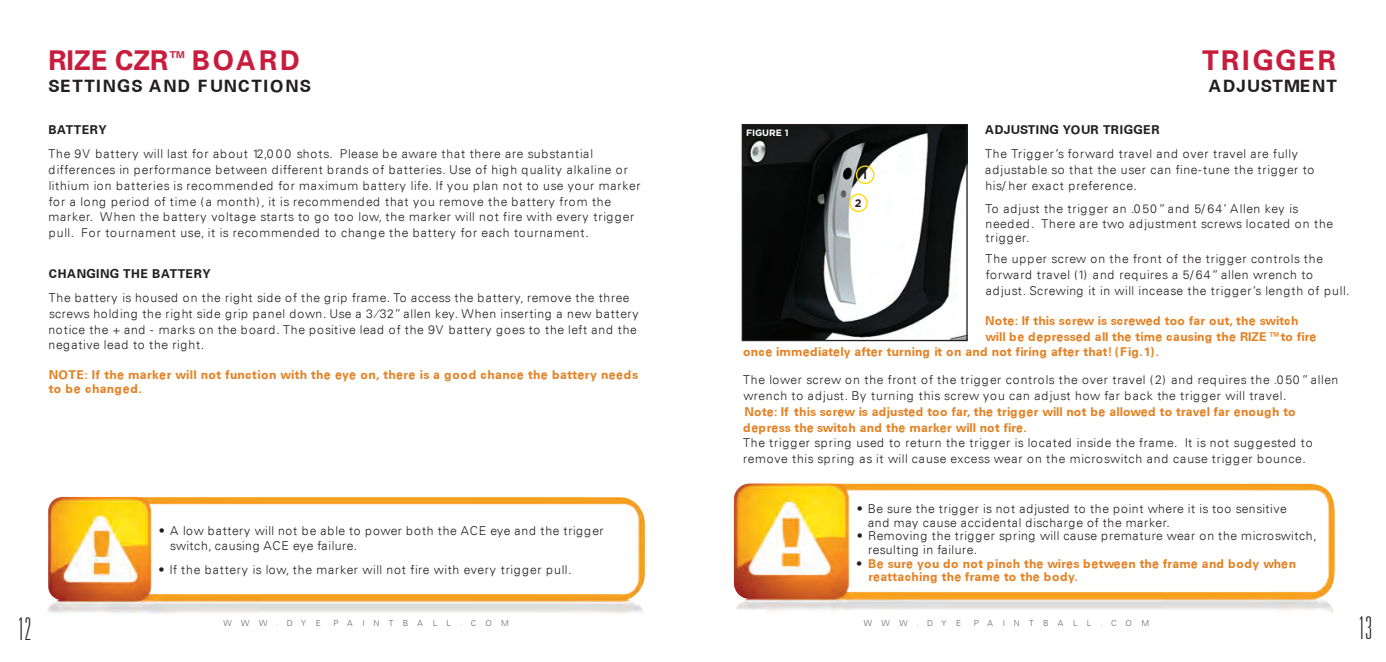
<style>
.page{position:relative;width:1386px;height:662px;background:#fff}
.page>*{position:absolute;margin:0;border:0;box-sizing:border-box;transform-origin:0 0}
.t1{font:100 ultra-condensed 31.5px "Univers LT";color:#231f20}
.t2{font:700 27.3px "Univers LT";color:#c81c3d}
.t3{font:700 27.3px "Univers LT";letter-spacing:.095em;color:#c81c3d}
.t4{font:700 17.15px "Univers CE";letter-spacing:.08em;color:#231f20}
.t5{font:700 17.15px "Univers CE";letter-spacing:.06em;color:#231f20}
.t6{font:300 12.25px/15.8px "Univers LT";letter-spacing:.06em;color:#231f20}
.t7{font:700 12.25px/14px "Univers CE";letter-spacing:.015em;color:#e38225}
.t8{font:700 12.25px "Univers CE";letter-spacing:.035em;color:#231f20}
.t9{font:700 10.85px "Gotham";color:#231f20}
.t10{font:700 9.1px "Gotham";color:#fff}
.t11{font:300 8.22px "Univers CE";letter-spacing:1.12em;color:#636366}
.s1{font-family:"Gotham";font-weight:400}
.s2{color:#231f20}
</style>
<div class="page">
<img style="left:47px;top:497px;width:598px;height:117px">
<img style="left:734px;top:483px;width:601px;height:129px">
<img style="left:744px;top:126px;width:222px;height:213px">
<div style="left:742px;top:124px;width:226px;height:217px;border:1px solid #231f20"></div>
<svg style="left:856px;top:165px;width:18px;height:19px"></svg>
<svg style="left:849px;top:193px;width:19px;height:19px"></svg>
<h2 class="t2" style="left:48px;top:45px;width:253px">RIZE CZR<sup>™</sup> BOARD</h2>
<h3 class="t4" style="left:48px;top:76px;width:264px">SETTINGS AND FUNCTIONS</h3>
<p class="t8" style="left:48px;top:122px;width:60px">BATTERY</p>
<p class="t6" style="left:48px;top:146px;width:594px">The 9V battery will last for about 12,000 shots. Please be aware that there are substantial differences in performance between different brands of batteries. Use of high quality alkaline or lithium ion batteries is recommended for maximum battery life. If you plan not to use your marker for a long period of time (a month), it is recommended that you remove the battery from the marker. When the battery voltage starts to go too low, the marker will not fire with every trigger pull. For tournament use, it is recommended to change the battery for each tournament.</p>
<p class="t8" style="left:49px;top:266px;width:163px">CHANGING THE BATTERY</p>
<p class="t6" style="left:48px;top:290px;width:592px">The battery is housed on the right side of the grip frame. To access the battery, remove the three screws holding the right side grip panel down. Use a 3<span class="s1">⁄</span>32” allen key. When inserting a new battery notice the + and - marks on the board. The positive lead of the 9V battery goes to the left and the negative lead to the right.</p>
<p class="t7" style="left:49px;top:368px;width:591px">NOTE: If the marker will not function with the eye on, there is a good chance the battery needs to be changed.</p>
<p class="t6" style="left:170px;top:523px;width:435px;line-height:14.7px;text-indent:-11px">• A low battery will not be able to power both the ACE eye and the trigger switch, causing ACE eye failure.</p>
<p class="t6" style="left:158px;top:562px;width:415px">• If the battery is low, the marker will not fire with every trigger pull.</p>
<h2 class="t3" style="left:1202px;top:45px;width:136px">TRIGGER</h2>
<h3 class="t5" style="left:1209px;top:76px;width:130px">ADJUSTMENT</h3>
<p class="t8" style="left:985px;top:122px;width:176px">ADJUSTING YOUR TRIGGER</p>
<p class="t6" style="left:985px;top:146px;width:331px">The Trigger’s forward travel and over travel are fully adjustable so that the user can fine-tune the trigger to his/ her exact preference.</p>
<p class="t6" style="left:985px;top:201px;width:349px;line-height:14.5px">To adjust the trigger an .050” and 5/ 64’ Allen key is needed. There are two adjustment screws located on the trigger.</p>
<p class="t6" style="left:986px;top:251px;width:366px">The upper screw on the front of the trigger controls the forward travel (1) and requires a 5/ 64” allen wrench to adjust. Screwing it in will incease the trigger’s length of pull.</p>
<p class="t7" style="left:985px;top:314px;width:315px">Note: If this screw is screwed too far out, the switch</p>
<p class="t7" style="left:985px;top:329px;width:332px">will be depressed all the time causing the RIZE ™ to fire</p>
<p class="t7" style="left:743px;top:345px;width:418px">once immediately after turning it on and not firing after that! (Fig. 1).</p>
<p class="t6" style="left:743px;top:372px;width:597px">The lower screw on the front of the trigger controls the over travel (2) and requires the .050” allen wrench to adjust. By turning this screw you can adjust how far back the trigger will travel.</p>
<p class="t7" style="left:743px;top:404px;width:554px;line-height:15.8px">Note: If this screw is adjusted too far, the trigger will not be allowed to travel far enough to depress the switch and the marker will not fire.</p>
<p class="t6" style="left:743px;top:435px;width:571px">The trigger spring used to return the trigger is located inside the frame. It is not suggested to remove this spring as it will cause excess wear on the microswitch and cause trigger bounce.</p>
<p class="t10" style="left:746px;top:126px;width:44px">FIGURE 1</p>
<p class="t9" style="left:863px;top:167px;width:6px">1</p>
<p class="t9" style="left:855px;top:195px;width:8px">2</p>
<p class="t6" style="left:868px;top:501px;width:420px;line-height:13.7px;text-indent:-11px">• Be sure the trigger is not adjusted to the point where it is too sensitive and may cause accidental discharge of the marker.</p>
<p class="t6" style="left:868px;top:529px;width:450px;line-height:13.7px;text-indent:-11px">• Removing the trigger spring will cause premature wear on the microswitch, resulting in failure.</p>
<p class="t7" style="left:868px;top:556px;width:429px;text-indent:-11px"><span class="s2">•</span> Be sure you do not pinch the wires between the frame and body when reattaching the frame to the body.</p>
<h1 class="t1" style="left:18px;top:612px;width:16px">12</h1>
<h1 class="t1" style="left:1358px;top:611px;width:16px">13</h1>
<p class="t11" style="left:224px;top:618px;width:99px">WWW.DYE</p>
<p class="t11" style="left:334px;top:618px;width:177px">PAINTBALL.COM</p>
<p class="t11" style="left:864px;top:618px;width:99px">WWW.DYE</p>
<p class="t11" style="left:974px;top:618px;width:177px">PAINTBALL.COM</p>
</div>
